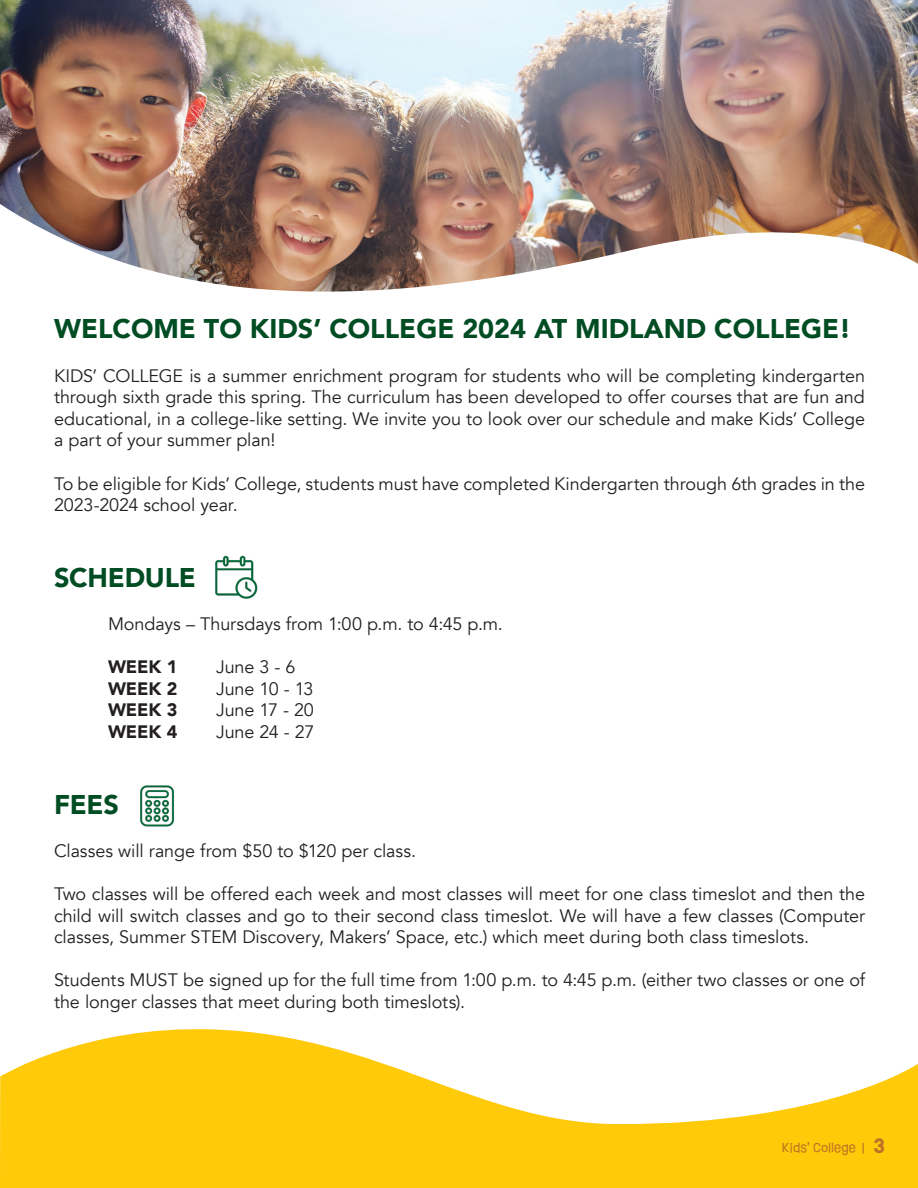
<style>
.page{position:relative;width:918px;height:1188px;background:#fff}
.page>*{position:absolute;margin:0;border:0;box-sizing:border-box;transform-origin:0 0}
.t1{font:900 27px "Avenir";color:#004c23}
.t2{font:18px/21.6px "Avenir";letter-spacing:-.005em;color:#231f20;text-align:justify}
.t3{font:900 18px "Avenir";letter-spacing:-.005em;color:#231f20}
.t4{font:12px "Ruddy";color:#bf7223}
.s1{font-weight:700;font-size:18px}
</style>
<div class="page">
<svg style="left:0;top:1029px;width:918px;height:159px;fill:#feca0a"></svg>
<img style="left:0;top:0;width:918px;height:292px">
<img style="left:215px;top:555px;width:43px;height:44px">
<img style="left:140px;top:785px;width:34px;height:42px">
<p class="t1" style="left:54px;top:306px;width:799px">WELCOME TO KIDS’ COLLEGE 2024 AT MIDLAND COLLEGE!</p>
<p class="t2" style="left:54px;top:365px;width:813px">KIDS’ COLLEGE is a summer enrichment program for students who will be completing kindergarten through sixth grade this spring. The curriculum has been developed to offer courses that are fun and educational, in a college-like setting. We invite you to look over our schedule and make Kids’ College a part of your summer plan!</p>
<p class="t2" style="left:54px;top:473px;width:813px">To be eligible for Kids’ College, students must have completed Kindergarten through 6th grades in the<br>2023-2024 school year.</p>
<p class="t1" style="left:54px;top:554px;width:143px">SCHEDULE</p>
<p class="t2" style="left:108px;top:613px;width:396px">Mondays – Thursdays from 1:00 p.m. to 4:45 p.m.</p>
<p class="t3" style="left:108px;top:652px;width:71px">WEEK 1</p>
<p class="t2" style="left:216px;top:657px;width:81px">June 3 - 6</p>
<p class="t3" style="left:108px;top:673px;width:71px">WEEK 2</p>
<p class="t2" style="left:216px;top:678px;width:99px">June 10 - 13</p>
<p class="t3" style="left:108px;top:695px;width:71px">WEEK 3</p>
<p class="t2" style="left:216px;top:700px;width:99px">June 17 - 20</p>
<p class="t3" style="left:108px;top:716px;width:71px">WEEK 4</p>
<p class="t2" style="left:216px;top:721px;width:100px">June 24 - 27</p>
<p class="t1" style="left:54px;top:781px;width:66px">FEES</p>
<p class="t2" style="left:54px;top:840px;width:364px">Classes will range from $50 to $120 per class.</p>
<p class="t2" style="left:54px;top:883px;width:813px">Two classes will be offered each week and most classes will meet for one class timeslot and then the child will switch classes and go to their second class timeslot. We will have a few classes (Computer classes, Summer STEM Discovery, Makers’ Space, etc.) which meet during both class timeslots.</p>
<p class="t2" style="left:54px;top:970px;width:813px">Students MUST be signed up for the full time from 1:00 p.m. to 4:45 p.m. (either two classes or one of the longer classes that meet during both timeslots).</p>
<p class="t4" style="left:782px;top:1139px;width:105px">KIDS’ COLLEGE | <span class="s1">3</span></p>
</div>
